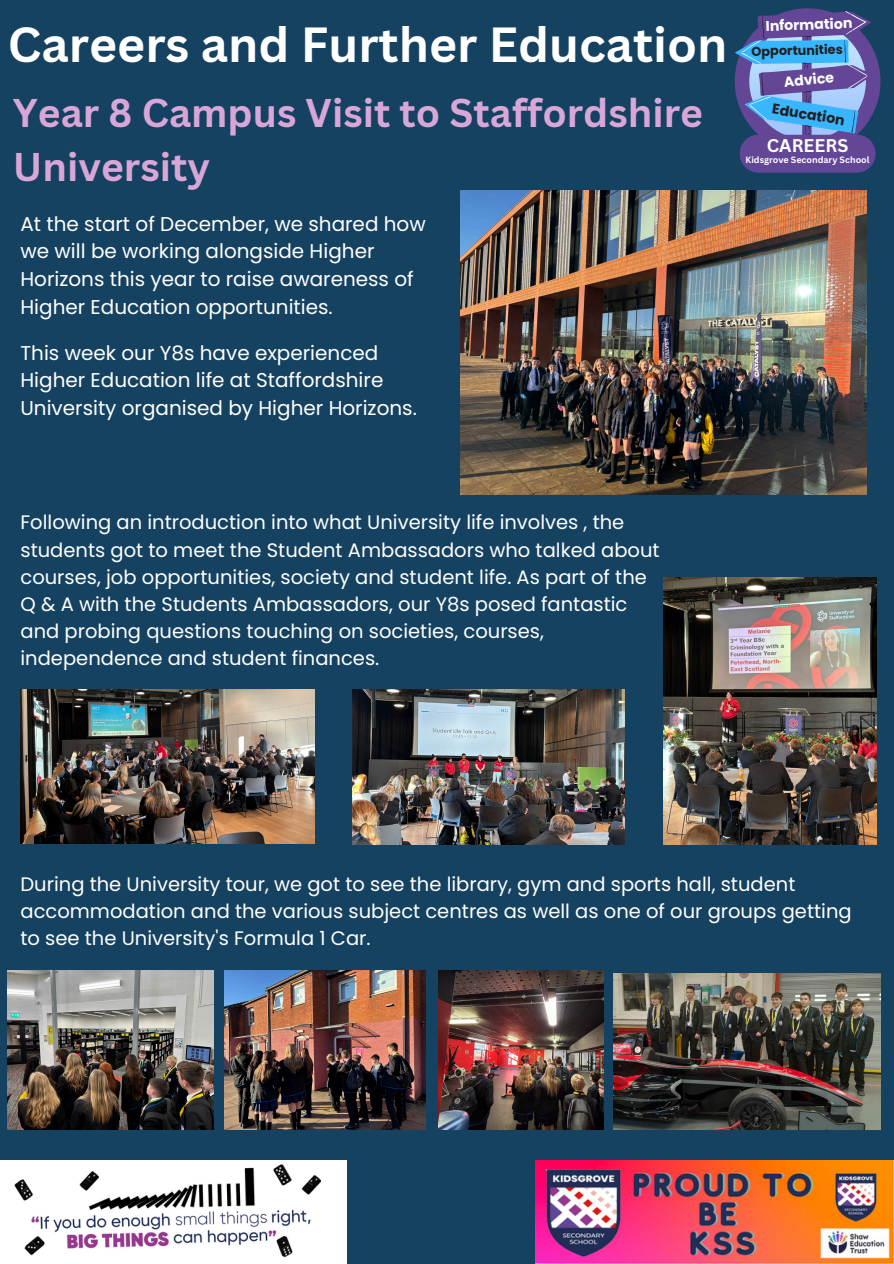
<style>
.page{position:relative;width:894px;height:1264px;background:#fff}
.page>*{position:absolute;margin:0;border:0;box-sizing:border-box;transform-origin:0 0}
.t1{font:700 48px "Canva Sans";color:#fff}
.t2{font:700 39px/54px "Canva Sans";color:#d8a7d8}
.t3{font:19.95px/27.6px "Poppins";color:#fff}
.t4{font:19.5px/27px "Poppins";color:#fff}
.t5{font:700 17.85px "Canva Sans";color:#fff}
.t6{font:700 14.1px "Poppins";color:#fff}
.t7{font:700 14.1px "Poppins";color:#231f1f}
.t8{font:700 12.75px "Poppins";color:#231f1f}
.t9{font:700 8.85px "Canva Sans";color:#fff}
</style>
<div class="page">
<div style="left:0;top:0;width:893px;height:1263px;background:#154260"></div>
<img style="left:0;top:1160px;width:346px;height:103px">
<img style="left:535px;top:1160px;width:358px;height:102px">
<svg style="left:734px;top:8px;width:146px;height:164px;background:#596daf"></svg>
<img style="left:461px;top:191px;width:405px;height:303px">
<img style="left:20px;top:690px;width:294px;height:153px">
<img style="left:663px;top:577px;width:212px;height:267px">
<img style="left:353px;top:690px;width:271px;height:154px">
<img style="left:438px;top:970px;width:165px;height:159px">
<img style="left:224px;top:970px;width:201px;height:159px">
<img style="left:8px;top:970px;width:206px;height:159px">
<img style="left:613px;top:973px;width:267px;height:156px">
<p class="t1" style="left:8px;top:11px;width:720px">Careers and Further Education</p>
<p class="t2" style="left:13px;top:85px;width:691px">Year 8 Campus Visit to Staffordshire<br>University</p>
<p class="t3" style="left:20px;top:210px;width:406px">At the start of December, we shared how we will be working alongside Higher Horizons this year to raise awareness of Higher Education opportunities.</p>
<p class="t3" style="left:20px;top:339px;width:398px">This week our Y8s have experienced<br>Higher Education life at Staffordshire<br>University organised by Higher Horizons.</p>
<p class="t6" style="left:765px;top:16px;width:88px;rotate:-2deg">Information</p>
<p class="t8" style="left:751px;top:42px;width:93px;rotate:-1deg">Opportunities</p>
<p class="t6" style="left:782px;top:72px;width:52px;rotate:-6deg">Advice</p>
<p class="t7" style="left:773px;top:99px;width:75px;rotate:9deg">Education</p>
<p class="t5" style="left:766px;top:133px;width:83px">CAREERS</p>
<p class="t9" style="left:745px;top:153px;width:126px">Kidsgrove Secondary School</p>
<h1 class="t4" style="left:20px;top:509px;width:640px">Following an introduction into what University life involves , the students got to meet the Student Ambassadors who talked about courses, job opportunities, society and student life. As part of the</h1>
<h2 class="t4" style="left:20px;top:590px;width:608px">Q &amp; A with the Students Ambassadors, our Y8s posed fantastic and probing questions touching on societies, courses, independence and student finances.</h2>
<p class="t4" style="left:20px;top:870px;width:832px">During the University tour, we got to see the library, gym and sports hall, student accommodation and the various subject centres as well as one of our groups getting to see the University's Formula 1 Car.</p>
</div>
